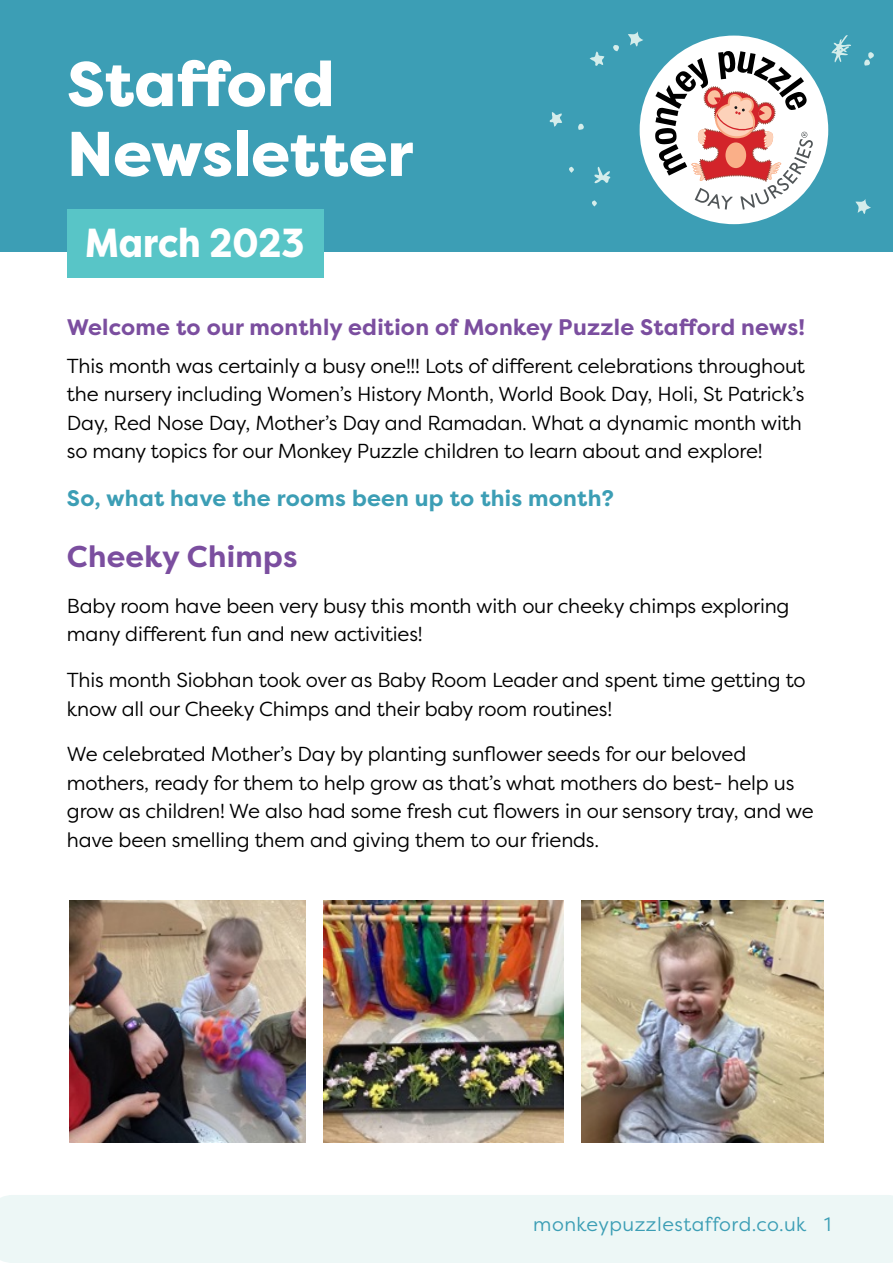
<style>
.page{position:relative;width:893px;height:1263px;background:#fff}
.page>*{position:absolute;margin:0;border:0;box-sizing:border-box;transform-origin:0 0}
.t1{font:800 63px/69.9px "Filson Pro";letter-spacing:-.005em;color:#fff}
.t2{font:800 40.5px "Filson Pro";color:#fff;scale:.9 1}
.t3{font:700 30px "Filson Pro";letter-spacing:.01em;color:#7b4e9f}
.t4{font:700 22.5px "Filson Pro";letter-spacing:.01em;color:#7b4e9f}
.t5{font:700 22.5px "Filson Pro";letter-spacing:.01em;color:#3c9eb5}
.t6{font:20.25px/28.5px "Filson Pro";letter-spacing:-.01em;color:#000}
.t7{font:19.5px "Filson Pro";letter-spacing:.025em;color:#3c9eb5}
</style>
<div class="page">
<div style="left:0;top:0;width:893px;height:252px;background:#3c9eb5"></div>
<div style="left:640px;top:36px;width:188px;height:188px;background:#fff;border-radius:50%"></div>
<svg style="left:655px;top:51px;width:158px;height:159px"></svg>
<svg style="left:628px;top:31px;width:15px;height:16px"></svg>
<svg style="left:549px;top:112px;width:13px;height:15px"></svg>
<svg style="left:578px;top:124px;width:6px;height:6px"></svg>
<svg style="left:855px;top:199px;width:16px;height:15px"></svg>
<svg style="left:831px;top:35px;width:20px;height:27px"></svg>
<svg style="left:864px;top:52px;width:10px;height:14px"></svg>
<svg style="left:590px;top:51px;width:14px;height:15px"></svg>
<svg style="left:613px;top:45px;width:6px;height:6px"></svg>
<svg style="left:594px;top:167px;width:16px;height:16px"></svg>
<svg style="left:592px;top:200px;width:5px;height:6px"></svg>
<svg style="left:569px;top:167px;width:5px;height:6px"></svg>
<div style="left:0;top:1195px;width:893px;height:68px;background:#edf7f6"></div>
<div style="left:67px;top:210px;width:256px;height:68px;background:#58c5c7"></div>
<img style="left:69px;top:900px;width:236px;height:243px">
<img style="left:324px;top:900px;width:240px;height:243px">
<img style="left:582px;top:900px;width:242px;height:243px">
<h1 class="t1" style="left:67px;top:50px;width:348px">Stafford<br>Newsletter</h1>
<h2 class="t2" style="left:85px;top:217px;width:245px">March 2023</h2>
<p class="t4" style="left:67px;top:313px;width:739px">Welcome to our monthly edition of Monkey Puzzle Stafford news!</p>
<p class="t6" style="left:67px;top:351px;width:739px">This month was certainly a busy one!!! Lots of different celebrations throughout the nursery including Women’s History Month, World Book Day, Holi, St Patrick’s Day, Red Nose Day, Mother’s Day and Ramadan. What a dynamic month with so many topics for our Monkey Puzzle children to learn about and explore!</p>
<p class="t5" style="left:67px;top:484px;width:548px">So, what have the rooms been up to this month?</p>
<h3 class="t3" style="left:67px;top:537px;width:232px">Cheeky Chimps</h3>
<p class="t6" style="left:67px;top:591px;width:724px">Baby room have been very busy this month with our cheeky chimps exploring many different fun and new activities!</p>
<p class="t6" style="left:67px;top:665px;width:740px">This month Siobhan took over as Baby Room Leader and spent time getting to know all our Cheeky Chimps and their baby room routines!</p>
<p class="t6" style="left:67px;top:739px;width:748px">We celebrated Mother’s Day by planting sunflower seeds for our beloved mothers, ready for them to help grow as that’s what mothers do best- help us grow as children! We also had some fresh cut flowers in our sensory tray, and we have been smelling them and giving them to our friends.</p>
<p class="t7" style="left:533px;top:1212px;width:299px">monkeypuzzlestafford.co.uk 1</p>
</div>
